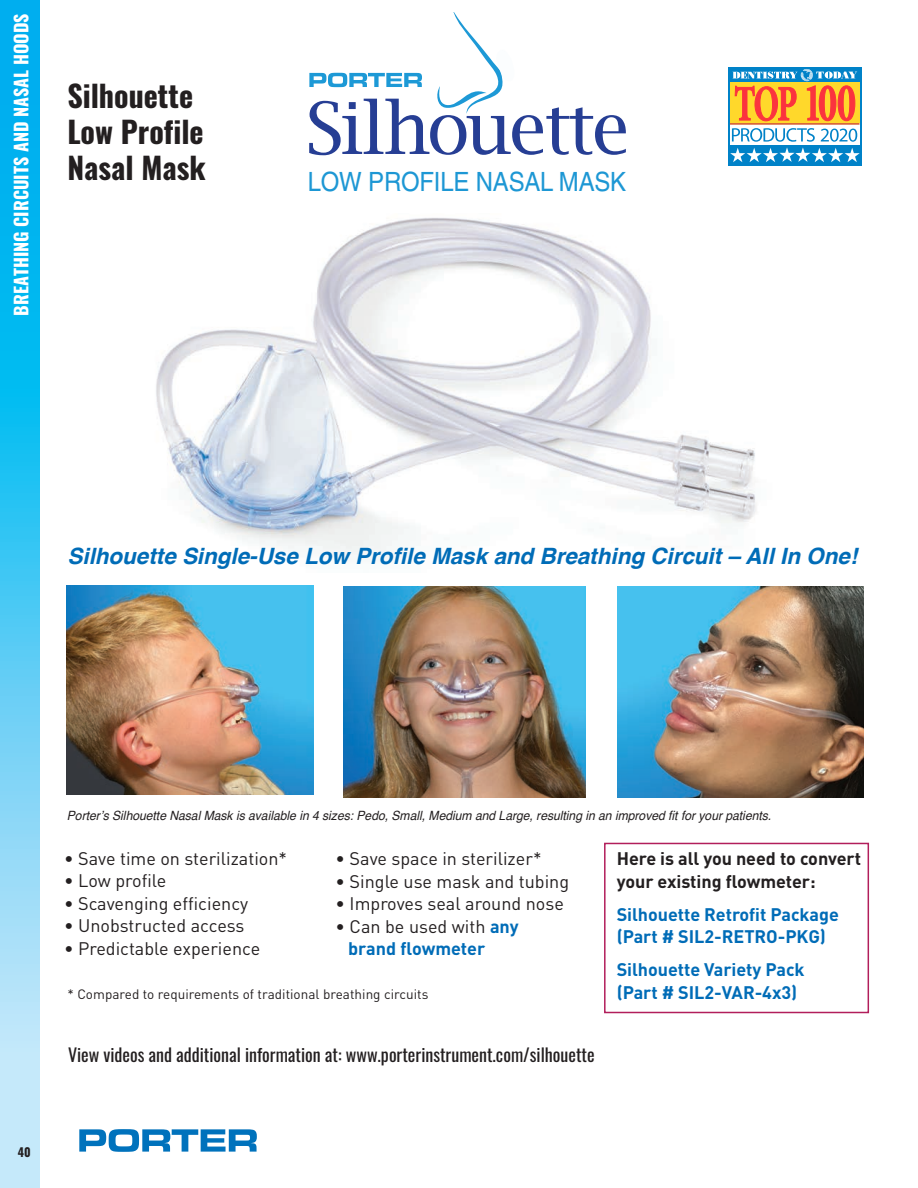
<style>
.page{position:relative;width:918px;height:1188px;background:#fff}
.page>*{position:absolute;margin:0;border:0;box-sizing:border-box;transform-origin:0 0}
.t1{font:71.7px "Lucida Bright";letter-spacing:-.045em;color:#263e94}
.t2{font:700 30px/36px "Oswald";color:#231f20}
.t3{font:26.55px "Helvetica";letter-spacing:-.01em;color:#1d97d4;scale:.9 1}
.t4{font:italic 700 22.5px "Helvetica";color:#006cb7}
.t5{font:18px "DINOT";color:#231f20}
.t6{font:700 18px "DINOT";letter-spacing:-.005em;color:#006cb7}
.t7{font:18px "Oswald";color:#231f20}
.t8{font:700 18px "DINOT";letter-spacing:-.005em;color:#231f20}
.t9{font:700 18px "Oswald";color:#fff}
.t10{font:13.5px "DINOT";letter-spacing:.005em;color:#231f20}
.t11{font:italic 12.75px "Helvetica";color:#231f20;scale:.95 1}
.t12{font:700 12px "Oswald";color:#231f20}
.s1{font-weight:700;color:#006cb7}
</style>
<div class="page">
<svg style="left:0;top:0;width:39px;height:1188px;background:#51caf4"></svg>
<svg style="left:79px;top:1129px;width:178px;height:23px"></svg>
<img style="left:67px;top:586px;width:246px;height:209px">
<img style="left:156px;top:218px;width:600px;height:340px">
<svg style="left:437px;top:12px;width:66px;height:102px"></svg>
<svg style="left:309px;top:73px;width:113px;height:14px"></svg>
<div style="left:728px;top:81px;width:133px;height:85px;background:#0082c8"></div>
<div style="left:730px;top:120px;width:130px;height:25px;background:#fff"></div>
<div style="left:730px;top:83px;width:130px;height:40px;background:#ffd82b"></div>
<hr style="left:730px;top:123px;width:130px;height:2px;background:#d85d2b">
<div style="left:728px;top:68px;width:133px;height:13px;background:#0082c8"></div>
<svg style="left:733px;top:69px;width:124px;height:53px"></svg>
<svg style="left:730px;top:128px;width:130px;height:34px"></svg>
<img style="left:344px;top:586px;width:242px;height:211px">
<img style="left:618px;top:587px;width:246px;height:210px">
<div style="left:604px;top:843px;width:265px;height:170px;border:2px solid #b21e5b"></div>
<p class="t9" style="left:12px;top:316px;width:304px;rotate:-90deg">BREATHING CIRCUITS AND NASAL HOODS</p>
<p class="t2" style="left:67px;top:80px;width:140px">Silhouette<br>Low Profile<br>Nasal Mask</p>
<p class="t1" style="left:305px;top:87px;width:326px">Silhouette</p>
<p class="t3" style="left:308px;top:166px;width:355px">LOW PROFILE NASAL MASK</p>
<p class="t4" style="left:68px;top:537px;width:791px">Silhouette Single-Use Low Profile Mask and Breathing Circuit – All In One!</p>
<p class="t12" style="left:18px;top:1146px;width:14px">40</p>
<p class="t11" style="left:67px;top:805px;width:743px">Porter’s Silhouette Nasal Mask is available in 4 sizes: Pedo, Small, Medium and Large, resulting in an improved fit for your patients.</p>
<p class="t5" style="left:64px;top:846px;width:225px">• Save time on sterilization*</p>
<p class="t5" style="left:64px;top:869px;width:104px">• Low profile</p>
<p class="t5" style="left:64px;top:891px;width:186px">• Scavenging efficiency</p>
<p class="t5" style="left:64px;top:914px;width:182px">• Unobstructed access</p>
<p class="t5" style="left:64px;top:936px;width:198px">• Predictable experience</p>
<p class="t5" style="left:336px;top:846px;width:207px">• Save space in sterilizer*</p>
<p class="t5" style="left:336px;top:869px;width:235px">• Single use mask and tubing</p>
<p class="t5" style="left:336px;top:891px;width:230px">• Improves seal around nose</p>
<p class="t5" style="left:336px;top:914px;width:185px">• Can be used with <span class="s1">any</span></p>
<p class="t6" style="left:348px;top:936px;width:139px">brand flowmeter</p>
<p class="t10" style="left:68px;top:985px;width:362px">* Compared to requirements of traditional breathing circuits</p>
<p class="t7" style="left:68px;top:1038px;width:528px">View videos and additional information at: www.porterinstrument.com/silhouette</p>
<p class="t8" style="left:617px;top:846px;width:246px">Here is all you need to convert</p>
<p class="t8" style="left:617px;top:869px;width:200px">your existing flowmeter:</p>
<p class="t6" style="left:617px;top:902px;width:224px">Silhouette Retrofit Package</p>
<p class="t6" style="left:617px;top:924px;width:211px">(Part # SIL2-RETRO-PKG)</p>
<p class="t6" style="left:617px;top:957px;width:189px">Silhouette Variety Pack</p>
<p class="t6" style="left:617px;top:980px;width:182px">(Part # SIL2-VAR-4x3)</p>
</div>
